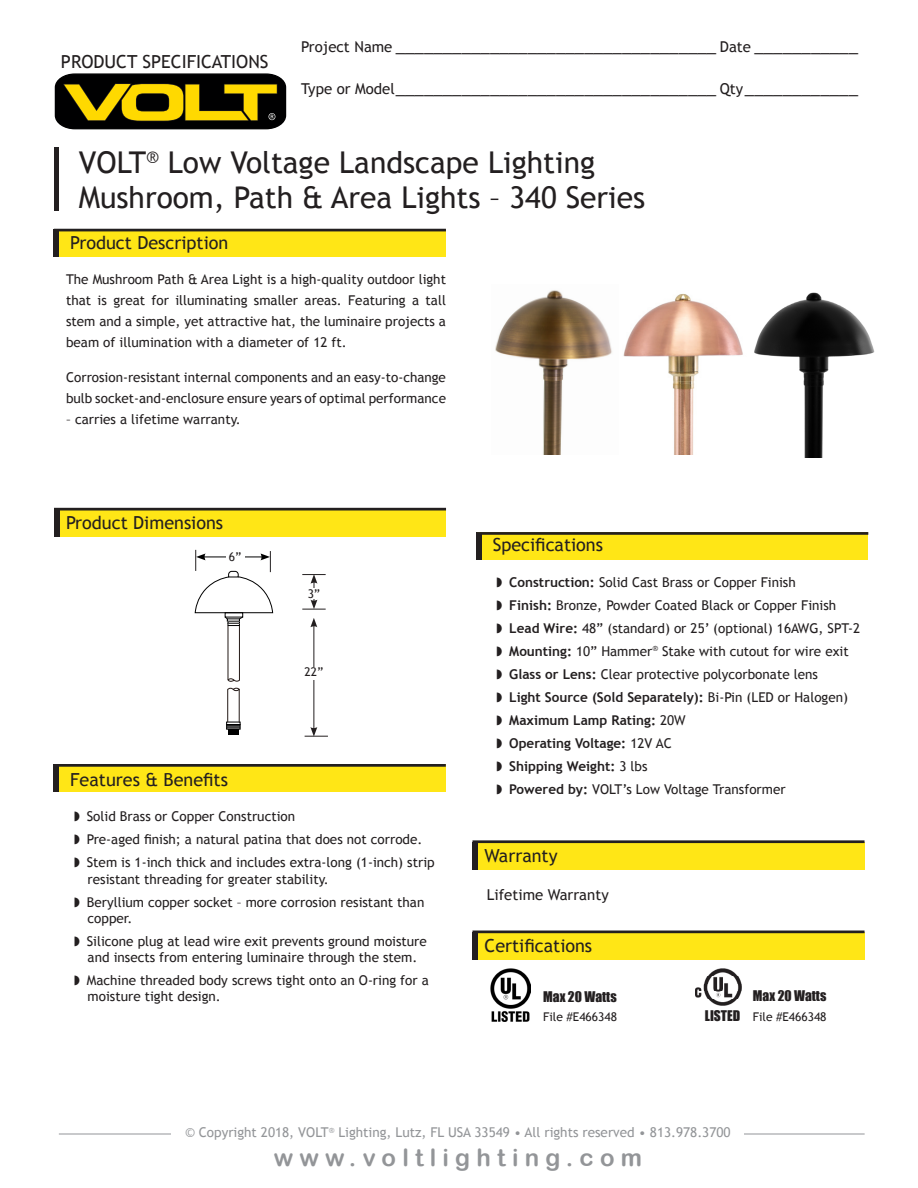
<style>
.page{position:relative;width:918px;height:1188px;background:#fff}
.page>*{position:absolute;margin:0;border:0;box-sizing:border-box;transform-origin:0 0}
.t1{font:30px "Trebuchet MS";color:#231f20}
.spec_bullets{font:24px "Arial Rounded MT Bold";letter-spacing:.26em;color:#939598}
.Spec_Headings{font:18px "Trebuchet MS";color:#231f20}
.t2{font:15px "Trebuchet MS";color:#231f20}
.t3{font:13.5px/21px "Trebuchet MS";color:#231f20}
.t4{font:700 13.5px "Trebuchet MS";color:#231f20}
.copyright{font:13.5px "Trebuchet MS";color:#939598}
.t5{font:13.5px "Impact";color:#231f20}
.drawing_dimensions{font:12px "Trebuchet MS";color:#231f20}
.s1{font-size:15px}
.s2{font-weight:700}
.s3{font-weight:400}
</style>
<div class="page">
<div style="left:228px;top:729px;width:10px;height:5px;background:#000"></div>
<svg style="left:55px;top:73px;width:231px;height:56px;background:#5a4e08"></svg>
<hr style="left:59px;top:1134px;width:806px;height:1px;background:#939598">
<div style="left:172px;top:1111px;width:572px;height:70px;background:#fff"></div>
<img style="left:495px;top:290px;width:248px;height:165px">
<img style="left:754px;top:292px;width:121px;height:165px">
<div style="left:59px;top:229px;width:387px;height:27px;background:#ffe616"></div>
<div style="left:54px;top:229px;width:5px;height:27px;background:#231f20"></div>
<div style="left:59px;top:764px;width:387px;height:28px;background:#ffe616"></div>
<div style="left:54px;top:764px;width:5px;height:28px;background:#231f20"></div>
<div style="left:54px;top:147px;width:5px;height:64px;background:#231f20"></div>
<div style="left:54px;top:229px;width:392px;height:2px;border:2px solid #231f20"></div>
<div style="left:54px;top:764px;width:392px;height:3px;border:2px solid #231f20"></div>
<div style="left:59px;top:509px;width:387px;height:28px;background:#ffe616"></div>
<div style="left:54px;top:509px;width:5px;height:28px;background:#231f20"></div>
<div style="left:54px;top:508px;width:392px;height:3px;border:2px solid #231f20"></div>
<hr style="left:314px;top:625px;width:1px;height:104px;background:#231f20">
<svg style="left:310px;top:618px;width:7px;height:9px"></svg>
<svg style="left:302px;top:574px;width:24px;height:36px"></svg>
<svg style="left:305px;top:727px;width:23px;height:10px"></svg>
<div style="left:481px;top:532px;width:387px;height:28px;background:#ffe616"></div>
<div style="left:476px;top:532px;width:5px;height:28px;background:#231f20"></div>
<div style="left:476px;top:532px;width:392px;height:3px;border:2px solid #231f20"></div>
<div style="left:478px;top:842px;width:387px;height:27px;background:#ffe616"></div>
<div style="left:472px;top:842px;width:6px;height:27px;background:#231f20"></div>
<div style="left:472px;top:840px;width:393px;height:3px;border:2px solid #231f20"></div>
<svg style="left:195px;top:550px;width:78px;height:180px"></svg>
<div style="left:226px;top:552px;width:18px;height:10px;background:#fff"></div>
<div style="left:305px;top:589px;width:18px;height:10px;background:#fff"></div>
<div style="left:302px;top:667px;width:24px;height:13px;background:#fff"></div>
<div style="left:478px;top:932px;width:387px;height:28px;background:#ffe616"></div>
<div style="left:472px;top:932px;width:6px;height:28px;background:#231f20"></div>
<img style="left:491px;top:969px;width:39px;height:52px">
<div style="left:472px;top:931px;width:393px;height:2px;border:2px solid #231f20"></div>
<img style="left:696px;top:969px;width:45px;height:37px">
<p class="Spec_Headings" style="left:61px;top:51px;width:209px">PRODUCT SPECIFICATIONS</p>
<p class="Spec_Headings" style="left:301px;top:36px;width:558px"><span class="s1">Project Name</span> __________________________________ <span class="s1">Date</span> ___________</p>
<p class="Spec_Headings" style="left:301px;top:78px;width:558px"><span class="s1">Type or Model</span>__________________________________ <span class="s1">Qty</span>____________</p>
<p class="t1" style="left:79px;top:145px;width:518px">VOLT<sup>®</sup> Low Voltage Landscape Lighting</p>
<p class="t1" style="left:79px;top:180px;width:568px">Mushroom, Path &amp; Area Lights – 340 Series</p>
<p class="Spec_Headings" style="left:70px;top:232px;width:160px">Product Description</p>
<p class="t3" style="left:66px;top:269px;width:381px;text-align:justify">The Mushroom Path &amp; Area Light is a high-quality outdoor light that is great for illuminating smaller areas. Featuring a tall stem and a simple, yet attractive hat, the luminaire projects a beam of illumination with a diameter of 12 ft.</p>
<p class="t3" style="left:66px;top:367px;width:381px">Corrosion-resistant internal components and an easy-to-change bulb socket-and-enclosure ensure years of optimal performance</p>
<p class="t3" style="left:66px;top:409px;width:176px">– carries a lifetime warranty.</p>
<p class="Spec_Headings" style="left:66px;top:512px;width:159px">Product Dimensions</p>
<p class="drawing_dimensions" style="left:229px;top:549px;width:14px">6”</p>
<p class="Spec_Headings" style="left:70px;top:769px;width:159px">Features &amp; Benefits</p>
<p class="drawing_dimensions" style="left:308px;top:586px;width:14px">3”</p>
<p class="drawing_dimensions" style="left:305px;top:665px;width:20px">22”</p>
<p class="t3" style="left:74px;top:806px;width:223px">◗ Solid Brass or Copper Construction</p>
<p class="t3" style="left:74px;top:829px;width:350px">◗ Pre-aged finish; a natural patina that does not corrode.</p>
<p class="t3" style="left:88px;top:855px;width:349px;line-height:16.2px;text-indent:-14px">◗ Stem is 1-inch thick and includes extra-long (1-inch) strip resistant threading for greater stability.</p>
<p class="t3" style="left:88px;top:894px;width:338px;line-height:16.2px;text-indent:-14px">◗ Beryllium copper socket – more corrosion resistant than copper.</p>
<p class="t3" style="left:74px;top:933px;width:354px;line-height:16.2px;text-align:center">◗ Silicone plug at lead wire exit prevents ground moisture and insects from entering luminaire through the stem.</p>
<p class="t3" style="left:88px;top:972px;width:343px;line-height:16.2px;text-indent:-14px">◗ Machine threaded body screws tight onto an O-ring for a moisture tight design.</p>
<p class="Spec_Headings" style="left:493px;top:534px;width:112px">Specifications</p>
<p class="t3" style="left:497px;top:572px;width:301px">◗ <span class="s2">Construction:</span> Solid Cast Brass or Copper Finish</p>
<p class="t3" style="left:497px;top:595px;width:341px">◗ <span class="s2">Finish:</span> Bronze, Powder Coated Black or Copper Finish</p>
<p class="t3" style="left:497px;top:618px;width:365px">◗ <span class="s2">Lead Wire:</span> 48” (standard) or 25’ (optional) 16AWG, SPT-2</p>
<p class="t3" style="left:497px;top:641px;width:354px">◗ <span class="s2">Mounting:</span> 10” Hammer<sup>®</sup> Stake with cutout for wire exit</p>
<p class="t3" style="left:497px;top:664px;width:323px">◗ <span class="s2">Glass or Lens:</span> Clear protective polycorbonate lens</p>
<p class="t4" style="left:497px;top:689px;width:353px">◗ Light Source (Sold Separately): <span class="s3">Bi-Pin (LED or Halogen)</span></p>
<p class="t4" style="left:497px;top:712px;width:191px">◗ Maximum Lamp Rating: <span class="s3">20W</span></p>
<p class="t4" style="left:497px;top:735px;width:177px">◗ Operating Voltage: <span class="s3">12V AC</span></p>
<p class="t4" style="left:497px;top:757px;width:152px">◗ Shipping Weight: <span class="s3">3 lbs</span></p>
<p class="t3" style="left:497px;top:779px;width:291px">◗ <span class="s2">Powered by:</span> VOLT’s Low Voltage Transformer</p>
<p class="Spec_Headings" style="left:485px;top:845px;width:75px">Warranty</p>
<p class="t2" style="left:487px;top:885px;width:123px">Lifetime Warranty</p>
<p class="Spec_Headings" style="left:485px;top:936px;width:109px">Certifications</p>
<p class="t5" style="left:543px;top:986px;width:75px">Max 20 Watts</p>
<p class="t5" style="left:753px;top:985px;width:75px">Max 20 Watts</p>
<p class="drawing_dimensions" style="left:543px;top:1009px;width:75px">File #E466348</p>
<p class="t5" style="left:705px;top:1005px;width:37px">LISTED</p>
<p class="drawing_dimensions" style="left:753px;top:1009px;width:75px">File #E466348</p>
<p class="copyright" style="left:185px;top:1124px;width:547px">© Copyright 2018, VOLT<sup>®</sup> Lighting, Lutz, FL USA 33549 • All rights reserved • 813.978.3700</p>
<p class="spec_bullets" style="left:274px;top:1143px;width:370px">www.voltlighting.com</p>
</div>
